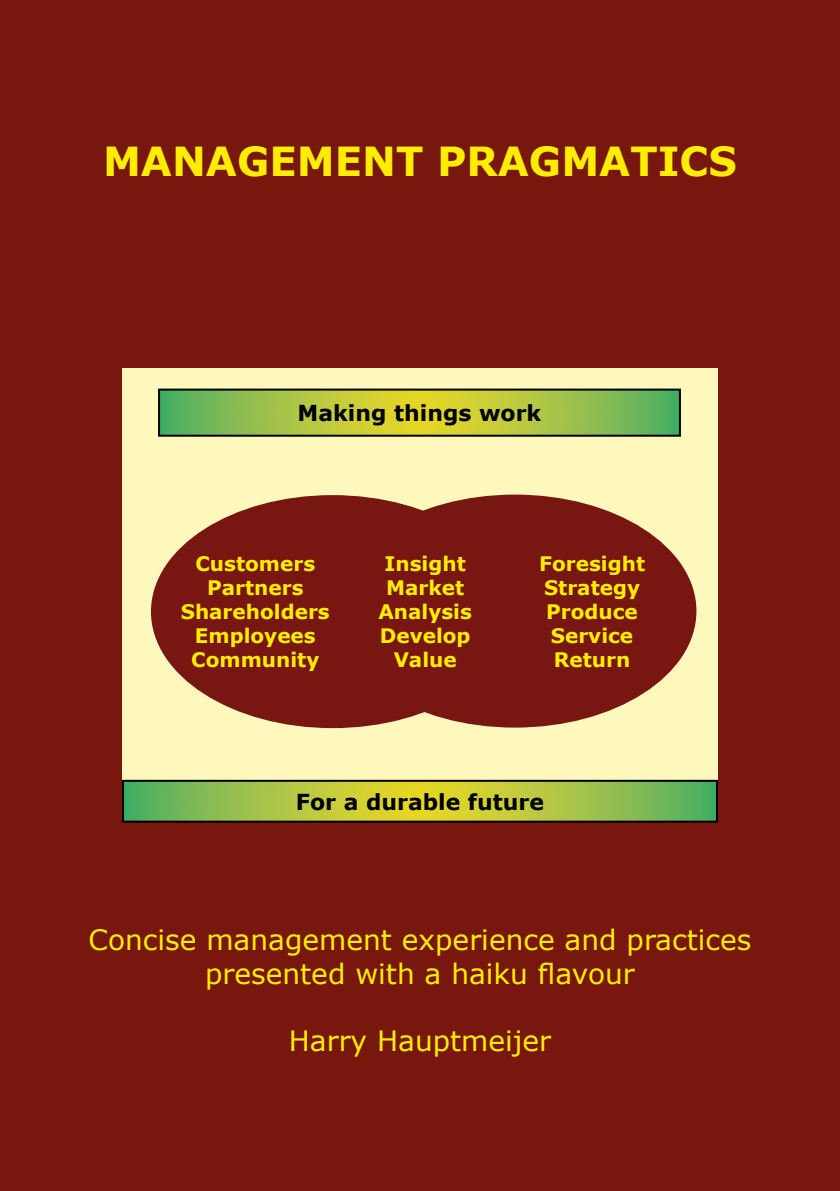
<style>
.page{position:relative;width:840px;height:1191px;background:#fff}
.page>*{position:absolute;margin:0;border:0;box-sizing:border-box;transform-origin:0 0}
.t1{font:700 40px "Verdana";color:#ffed00}
.t2{font:28px/33.6px "Verdana";color:#ffed00;text-align:center}
.t3{font:700 22px "Verdana";color:#000}
.t4{font:700 20px/24px "Verdana";color:#ffed00;text-align:center}
</style>
<div class="page">
<div style="left:0;top:0;width:839px;height:1191px;background:#78170e"></div>
<div style="left:122px;top:369px;width:595px;height:453px;background:#fff8bd"></div>
<div style="left:333px;top:494px;width:363px;height:233px;background:#781611;border-radius:50%"></div>
<div style="left:151px;top:495px;width:362px;height:233px;background:#781611;border-radius:50%"></div>
<svg style="left:125px;top:783px;width:589px;height:36px;background:#a4c445"></svg>
<div style="left:122px;top:780px;width:595px;height:42px;border:2px solid #000"></div>
<svg style="left:161px;top:391px;width:516px;height:43px;background:#a3c345"></svg>
<div style="left:158px;top:388px;width:522px;height:49px;border:2px solid #000"></div>
<h1 class="t1" style="left:103px;top:135px;width:635px">MANAGEMENT PRAGMATICS</h1>
<p class="t3" style="left:297px;top:399px;width:245px">Making things work</p>
<p class="t4" style="left:181px;top:552px;width:150px">Customers<br>Partners<br>Shareholders<br>Employees<br>Community</p>
<p class="t4" style="left:378px;top:552px;width:95px">Insight<br>Market<br>Analysis<br>Develop<br>Value</p>
<p class="t4" style="left:538px;top:552px;width:107px">Foresight<br>Strategy<br>Produce<br>Service<br>Return</p>
<p class="t3" style="left:296px;top:787px;width:249px">For a durable future</p>
<h2 class="t2" style="left:88px;top:923px;width:664px">Concise management experience and practices presented with a haiku flavour</h2>
<h2 class="t2" style="left:288px;top:1024px;width:264px">Harry Hauptmeijer</h2>
</div>
